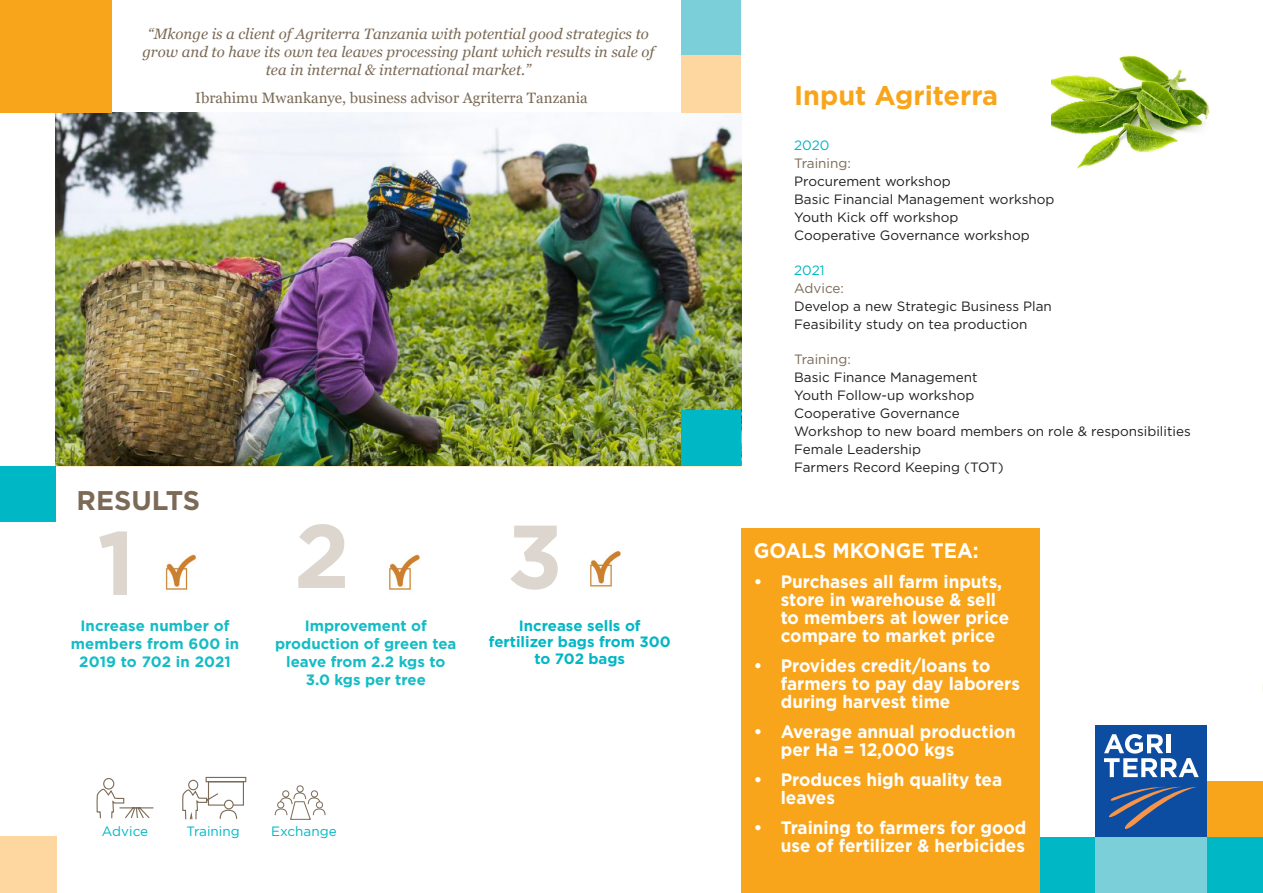
<style>
.page{position:relative;width:1263px;height:893px;background:#fff}
.page>*{position:absolute;margin:0;border:0;box-sizing:border-box;transform-origin:0 0}
.t1{font:700 90px "Gotham";color:#ddd6ce}
.t2{font:700 27px "Gotham";color:#f9a51b}
.t3{font:700 27px "Gotham";color:#7b6a56}
.t4{font:700 21px "Gotham";color:#fff;scale:.95 1}
.t5{font:700 18px/18px "Gotham";color:#fff;scale:.95 1}
.t6{font:italic 15px/18px "Georgia";color:#7b6a56;text-align:center}
.Normal__Web{font:700 15px/18px "Gotham";color:#14bcc6;text-align:center}
.t7{font:15px "Georgia";color:#7b6a56}
.t8{font:700 15px/16.5px "Gotham";color:#00b7c5;text-align:center}
.t9{font:13.5px/18px "Gotham";color:#221e20}
.t10{font:13.5px "Gotham";color:#00b7c5}
.s1{color:#00b7c5}
.s2{color:#7b6a56}
</style>
<div class="page">
<img style="left:56px;top:113px;width:685px;height:352px">
<div style="left:1207px;top:837px;width:56px;height:56px;background:#00b7c5"></div>
<div style="left:1095px;top:837px;width:112px;height:56px;background:#7bcfd9"></div>
<div style="left:0;top:0;width:112px;height:113px;background:#f9a51b"></div>
<div style="left:682px;top:0;width:59px;height:56px;background:#7bcfd9"></div>
<div style="left:682px;top:56px;width:59px;height:57px;background:#fed7a0"></div>
<div style="left:1039px;top:837px;width:56px;height:56px;background:#00b7c5"></div>
<div style="left:682px;top:410px;width:59px;height:56px;background:#00b7c5"></div>
<div style="left:1207px;top:781px;width:56px;height:56px;background:#f9a51b"></div>
<div style="left:0;top:466px;width:56px;height:56px;background:#00b7c5"></div>
<img style="left:165px;top:553px;width:31px;height:37px">
<img style="left:389px;top:554px;width:31px;height:36px">
<img style="left:590px;top:550px;width:31px;height:37px">
<img style="left:1052px;top:55px;width:158px;height:114px">
<div style="left:1095px;top:725px;width:112px;height:112px;background:#0d4da1"></div>
<svg style="left:1104px;top:734px;width:95px;height:43px"></svg>
<svg style="left:1109px;top:786px;width:87px;height:43px"></svg>
<svg style="left:96px;top:789px;width:58px;height:30px"></svg>
<div style="left:103px;top:778px;width:11px;height:12px;border:1px solid #7b6a56;border-radius:50%"></div>
<svg style="left:182px;top:776px;width:65px;height:44px"></svg>
<svg style="left:274px;top:785px;width:52px;height:35px"></svg>
<div style="left:277px;top:801px;width:7px;height:7px;border:1px solid #7b6a56;border-radius:50%"></div>
<div style="left:741px;top:528px;width:298px;height:365px;background:#f9a51b"></div>
<div style="left:0;top:837px;width:57px;height:56px;background:#fed7a0"></div>
<p class="t6" style="left:142px;top:25px;width:514px">“Mkonge is a client of Agriterra Tanzania with potential good strategics to grow and to have its own tea leaves processing plant which results in sale of tea in internal &amp; international market.”</p>
<p class="t7" style="left:195px;top:89px;width:394px">Ibrahimu Mwankanye, business advisor Agriterra Tanzania</p>
<p class="t3" style="left:77px;top:483px;width:125px">RESULTS</p>
<p class="t1" style="left:97px;top:503px;width:39px">1</p>
<p class="t1" style="left:294px;top:496px;width:58px">2</p>
<p class="t1" style="left:507px;top:497px;width:57px">3</p>
<p class="t8" style="left:489px;top:617px;width:183px">Increase sells of fertilizer bags from 300 to 702 bags</p>
<p class="Normal__Web" style="left:71px;top:616px;width:170px">Increase number of members from 600 in<br>2019 to 702 in 2021</p>
<p class="Normal__Web" style="left:275px;top:616px;width:183px">Improvement of production of green tea leave from 2.2 kgs to<br>3.0 kgs per tree</p>
<p class="t10" style="left:102px;top:824px;width:48px">Advice</p>
<p class="t10" style="left:187px;top:824px;width:55px">Training</p>
<p class="t10" style="left:271px;top:824px;width:67px">Exchange</p>
<p class="t2" style="left:794px;top:78px;width:205px">Input Agriterra</p>
<p class="t9" style="left:794px;top:136px;width:262px"><span class="s1">2020<br></span><span class="s2">Training:<br></span>Procurement workshop<br>Basic Financial Management workshop<br>Youth Kick off workshop<br>Cooperative Governance workshop</p>
<p class="t9" style="left:794px;top:261px;width:259px"><span class="s1">2021<br></span><span class="s2">Advice:<br></span>Develop a new Strategic Business Plan<br>Feasibility study on tea production</p>
<p class="t9" style="left:794px;top:350px;width:398px"><span class="s2">Training:<br></span>Basic Finance Management<br>Youth Follow-up workshop<br>Cooperative Governance<br>Workshop to new board members on role &amp; responsibilities<br>Female Leadership<br>Farmers Record Keeping (TOT)</p>
<p class="t4" style="left:754px;top:536px;width:238px">GOALS MKONGE TEA:</p>
<p class="t5" style="left:781px;top:572px;width:242px;text-indent:-27px">• Purchases all farm inputs, store in warehouse &amp; sell to members at lower price compare to market price</p>
<p class="t5" style="left:781px;top:656px;width:253px;text-indent:-27px">• Provides credit/loans to farmers to pay day laborers during harvest time</p>
<p class="t5" style="left:781px;top:722px;width:249px;text-indent:-27px">• Average annual production per Ha = 12,000 kgs</p>
<p class="t5" style="left:781px;top:770px;width:234px;text-indent:-27px">• Produces high quality tea leaves</p>
<p class="t5" style="left:754px;top:818px;width:288px;text-align:right">• Training to farmers for good use of fertilizer &amp; herbicides</p>
</div>
